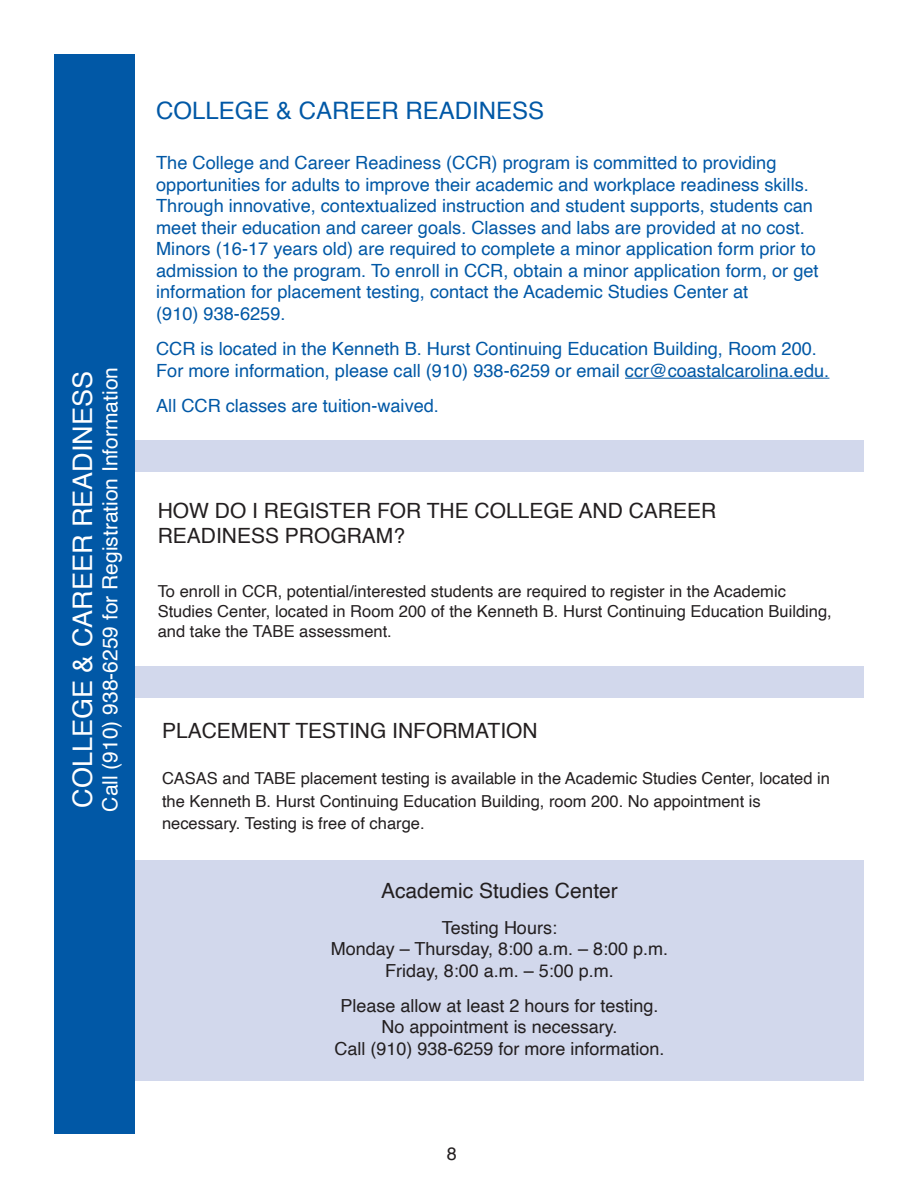
<style>
.page{position:relative;width:918px;height:1188px;background:#fff}
.page>*{position:absolute;margin:0;border:0;box-sizing:border-box;transform-origin:0 0}
.t1{font:27px "Helvetica";color:#fff}
.t2{font:24px "Helvetica";color:#0158a6}
.t3{font:21px/25.2px "Helvetica";color:#231f20}
.t4{font:21px "Helvetica";color:#fff}
.t5{font:18.15px/21.6px "Helvetica";color:#0158a6}
.t6{font:18px/21.6px "Helvetica";color:#231f20;text-align:center}
.t7{font:16.5px/19.8px "Helvetica";color:#231f20}
</style>
<div class="page">
<div style="left:135px;top:441px;width:729px;height:31px;background:#d2d8ec"></div>
<div style="left:135px;top:860px;width:729px;height:220px;background:#d2d8ec"></div>
<div style="left:54px;top:54px;width:81px;height:1080px;background:#0158a6"></div>
<hr style="left:625px;top:378px;width:204px;height:1px;background:#0158a6">
<div style="left:135px;top:666px;width:729px;height:31px;background:#d2d8ec"></div>
<h1 class="t1" style="left:62px;top:808px;width:438px;rotate:-90deg">COLLEGE &amp; CAREER READINESS</h1>
<p class="t4" style="left:94px;top:812px;width:446px;rotate:-90deg">Call (910) 938-6259 for Registration Information</p>
<h2 class="t2" style="left:156px;top:92px;width:390px">COLLEGE &amp; CAREER READINESS</h2>
<p class="t5" style="left:156px;top:152px;width:664px">The College and Career Readiness (CCR) program is committed to providing opportunities for adults to improve their academic and workplace readiness skills.<br>Through innovative, contextualized instruction and student supports, students can meet their education and career goals. Classes and labs are provided at no cost.<br>Minors (16-17 years old) are required to complete a minor application form prior to admission to the program. To enroll in CCR, obtain a minor application form, or get information for placement testing, contact the Academic Studies Center at<br>(910) 938-6259.</p>
<p class="t5" style="left:156px;top:339px;width:675px">CCR is located in the Kenneth B. Hurst Continuing Education Building, Room 200.<br>For more information, please call (910) 938-6259 or email ccr@coastalcarolina.edu.</p>
<p class="t5" style="left:156px;top:395px;width:284px">All CCR classes are tuition-waived.</p>
<p class="t3" style="left:158px;top:499px;width:560px">HOW DO I REGISTER FOR THE COLLEGE AND CAREER<br>READINESS PROGRAM?</p>
<p class="t7" style="left:158px;top:582px;width:676px">To enroll in CCR, potential/interested students are required to register in the Academic<br>Studies Center, located in Room 200 of the Kenneth B. Hurst Continuing Education Building, and take the TABE assessment.</p>
<p class="t3" style="left:162px;top:719px;width:377px">PLACEMENT TESTING INFORMATION</p>
<p class="t7" style="left:162px;top:768px;width:670px;line-height:22.5px">CASAS and TABE placement testing is available in the Academic Studies Center, located in the Kenneth B. Hurst Continuing Education Building, room 200. No appointment is necessary. Testing is free of charge.</p>
<p class="t3" style="left:381px;top:879px;width:238px">Academic Studies Center</p>
<p class="t6" style="left:331px;top:917px;width:339px">Testing Hours:<br>Monday – Thursday, 8:00 a.m. – 8:00 p.m.<br>Friday, 8:00 a.m. – 5:00 p.m.</p>
<p class="t6" style="left:334px;top:995px;width:332px">Please allow at least 2 hours for testing.<br>No appointment is necessary.<br>Call (910) 938-6259 for more information.</p>
<p class="t6" style="left:447px;top:1144px;width:12px">8</p>
</div>
